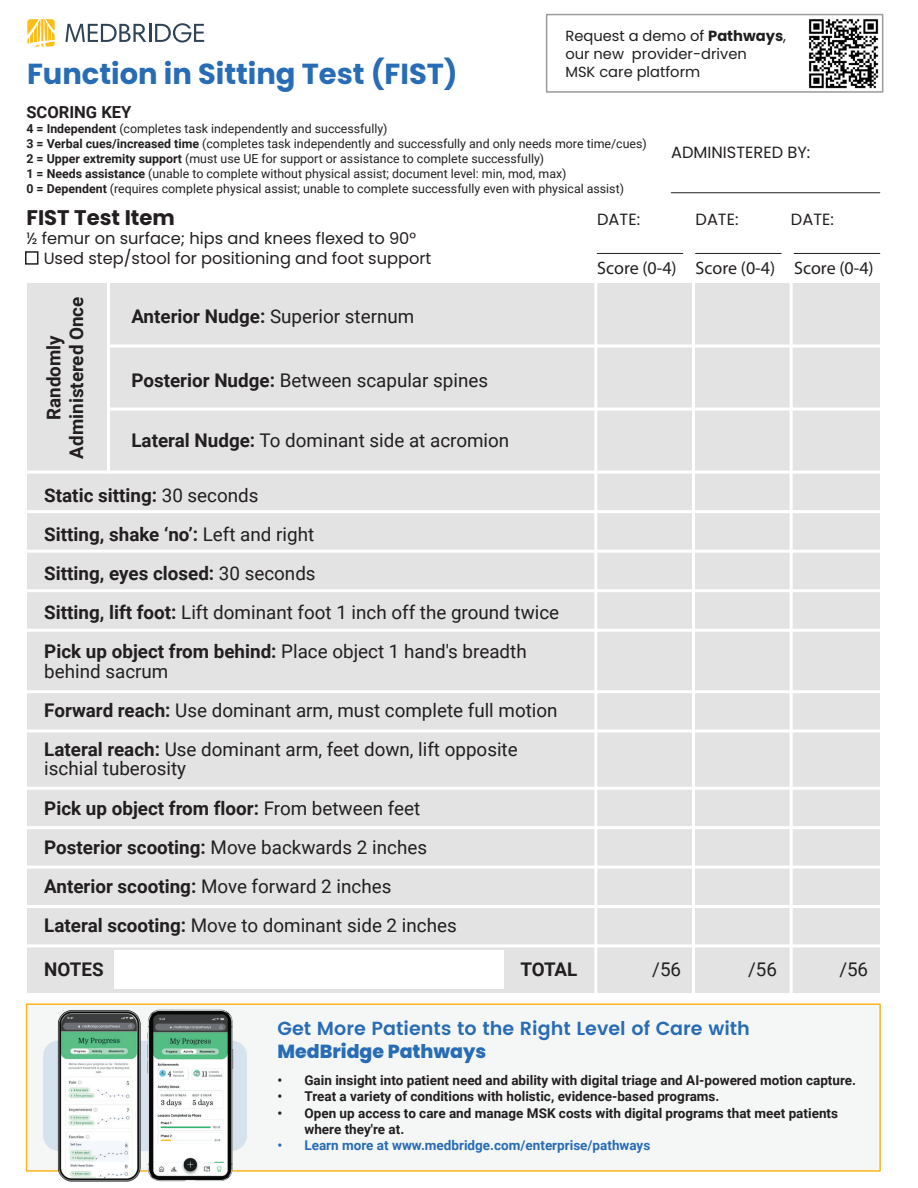
<style>
.page{position:relative;width:918px;height:1188px;background:#fff}
.page>*{position:absolute;margin:0;border:0;box-sizing:border-box;transform-origin:0 0}
.t1{font:700 28.95px "Poppins";color:#286cb5}
.t2{font:700 21.15px "Poppins";color:#231f20}
.t3{font:600 18.9px "Poppins";color:#286cb5}
.t4{font:800 18.9px "Poppins";color:#286cb5}
.t5{font:18.75px/39.2px "Roboto";color:#231f20}
.t6{font:700 18.75px/22.6px "Roboto";color:#231f20;text-align:center}
.t7{font:18px "Myriad Pro";letter-spacing:-.005em;color:#231f20}
.t8{font:700 16.5px "Roboto";color:#231f20}
.t9{font:16.2px/19.5px "Poppins";color:#231f20}
.t10{font:14.7px/17.5px "Poppins";color:#1e1f1e}
.t11{font:700 13.5px/16.2px "Roboto";color:#231f20}
.t12{font:700 13.5px "Roboto";color:#286cb5}
.t13{font:12.45px/14.9px "Roboto";color:#231f20}
.s1{font-weight:700}
</style>
<div class="page">
<div style="left:546px;top:14px;width:337px;height:79px;background:#fff;border:2px solid #9b9b9b"></div>
<img style="left:808px;top:19px;width:71px;height:70px">
<svg style="left:65px;top:23px;width:139px;height:20px"></svg>
<svg style="left:27px;top:19px;width:28px;height:28px"></svg>
<div style="left:27px;top:283px;width:853px;height:710px;background:#e2e3e2"></div>
<hr style="left:108px;top:345px;width:784px;height:3px;background:#fff">
<hr style="left:108px;top:408px;width:784px;height:3px;background:#fff">
<div style="left:25px;top:251px;width:13px;height:14px;border:2px solid #231f20"></div>
<hr style="left:107px;top:274px;width:3px;height:198px;background:#fff">
<hr style="left:594px;top:274px;width:3px;height:730px;background:#fff">
<hr style="left:692px;top:274px;width:3px;height:730px;background:#fff">
<hr style="left:790px;top:274px;width:3px;height:730px;background:#fff">
<hr style="left:0;top:471px;width:884px;height:3px;background:#fff">
<hr style="left:0;top:510px;width:891px;height:3px;background:#fff">
<hr style="left:0;top:550px;width:891px;height:3px;background:#fff">
<hr style="left:0;top:589px;width:891px;height:3px;background:#fff">
<hr style="left:0;top:629px;width:891px;height:3px;background:#fff">
<hr style="left:0;top:690px;width:891px;height:3px;background:#fff">
<hr style="left:0;top:729px;width:891px;height:3px;background:#fff">
<hr style="left:0;top:787px;width:891px;height:3px;background:#fff">
<hr style="left:0;top:826px;width:891px;height:3px;background:#fff">
<hr style="left:0;top:866px;width:891px;height:3px;background:#fff">
<hr style="left:0;top:905px;width:891px;height:3px;background:#fff">
<hr style="left:0;top:944px;width:891px;height:3px;background:#fff">
<hr style="left:794px;top:253px;width:86px;height:1px;background:#231f20">
<hr style="left:696px;top:253px;width:85px;height:1px;background:#231f20">
<hr style="left:597px;top:253px;width:86px;height:1px;background:#231f20">
<div style="left:114px;top:951px;width:390px;height:38px;background:#fff"></div>
<hr style="left:671px;top:192px;width:209px;height:1px;background:#231f20">
<div style="left:26px;top:1003px;width:855px;height:169px;background:#f5f7f7;border:2px solid #fcb61d"></div>
<img style="left:25px;top:1003px;width:267px;height:179px">
<p class="t10" style="left:565px;top:28px;width:222px">Request a demo of <span class="s1">Pathways</span>, our new provider-driven</p>
<h1 class="t1" style="left:27px;top:57px;width:432px">Function in Sitting Test (FIST)</h1>
<p class="t10" style="left:565px;top:63px;width:136px">MSK care platform</p>
<p class="t8" style="left:26px;top:101px;width:107px">SCORING KEY</p>
<p class="t13" style="left:26px;top:121px;width:622px"><span class="s1">4 = Independent</span> (completes task independently and successfully)<br><span class="s1">3 = Verbal cues/increased time</span> (completes task independently and successfully and only needs more time/cues)<br><span class="s1">2 = Upper extremity support</span> (must use UE for support or assistance to complete successfully)<br><span class="s1">1 = Needs assistance</span> (unable to complete without physical assist; document level: min, mod, max)<br><span class="s1">0 = Dependent</span> (requires complete physical assist; unable to complete successfully even with physical assist)</p>
<p class="t2" style="left:27px;top:205px;width:150px">FIST Test Item</p>
<p class="t9" style="left:44px;top:229px;width:389px;text-indent:-17px">½ femur on surface; hips and knees flexed to 90°<br>Used step/stool for positioning and foot support</p>
<p class="t9" style="left:671px;top:143px;width:141px">ADMINISTERED BY:</p>
<p class="t9" style="left:597px;top:210px;width:44px">DATE:</p>
<p class="t9" style="left:696px;top:210px;width:44px">DATE:</p>
<p class="t9" style="left:791px;top:210px;width:44px">DATE:</p>
<p class="t7" style="left:597px;top:257px;width:278px">Score (0-4) Score (0-4) Score (0-4)</p>
<p class="t6" style="left:42px;top:459px;width:163px;rotate:-90deg">Randomly<br>Administered Once</p>
<p class="t5" style="left:131px;top:296px;width:284px"><span class="s1">Anterior Nudge:</span> Superior sternum</p>
<p class="t5" style="left:131px;top:360px;width:358px"><span class="s1">Posterior Nudge:</span> Between scapular spines</p>
<p class="t5" style="left:131px;top:420px;width:379px"><span class="s1">Lateral Nudge:</span> To dominant side at acromion</p>
<p class="t5" style="left:44px;top:475px;width:516px"><span class="s1">Static sitting:</span> 30 seconds<br><span class="s1">Sitting, shake ‘no’:</span> Left and right<br><span class="s1">Sitting, eyes closed:</span> 30 seconds<br><span class="s1">Sitting, lift foot:</span> Lift dominant foot 1 inch off the ground twice <span class="s1">Pick up object from behind:</span> Place object 1 hand's breadth</p>
<p class="t5" style="left:44px;top:651px;width:515px">behind sacrum<br><span class="s1">Forward reach:</span> Use dominant arm, must complete full motion<br><span class="s1">Lateral reach:</span> Use dominant arm, feet down, lift opposite</p>
<p class="t5" style="left:44px;top:748px;width:414px">ischial tuberosity<br><span class="s1">Pick up object from floor:</span> From between feet <span class="s1">Posterior scooting:</span> Move backwards 2 inches <span class="s1">Anterior scooting:</span> Move forward 2 inches<br><span class="s1">Lateral scooting:</span> Move to dominant side 2 inches</p>
<p class="t6" style="left:44px;top:957px;width:61px">NOTES</p>
<p class="t6" style="left:521px;top:957px;width:59px">TOTAL</p>
<p class="t5" style="left:652px;top:949px;width:30px">/56</p>
<p class="t5" style="left:748px;top:949px;width:30px">/56</p>
<p class="t5" style="left:839px;top:949px;width:30px">/56</p>
<p class="t3" style="left:277px;top:1014px;width:474px">Get More Patients to the Right Level of Care with</p>
<p class="t4" style="left:277px;top:1040px;width:210px">MedBridge Pathways</p>
<p class="t11" style="left:277px;top:1072px;width:580px">• Gain insight into patient need and ability with digital triage and AI-powered motion capture.</p>
<p class="t11" style="left:277px;top:1088px;width:444px">• Treat a variety of conditions with holistic, evidence-based programs.</p>
<p class="t11" style="left:304px;top:1104px;width:535px;text-indent:-27px">• Open up access to care and manage MSK costs with digital programs that meet patients where they're at.</p>
<p class="t12" style="left:277px;top:1136px;width:374px">• Learn more at www.medbridge.com/enterprise/pathways</p>
</div>
